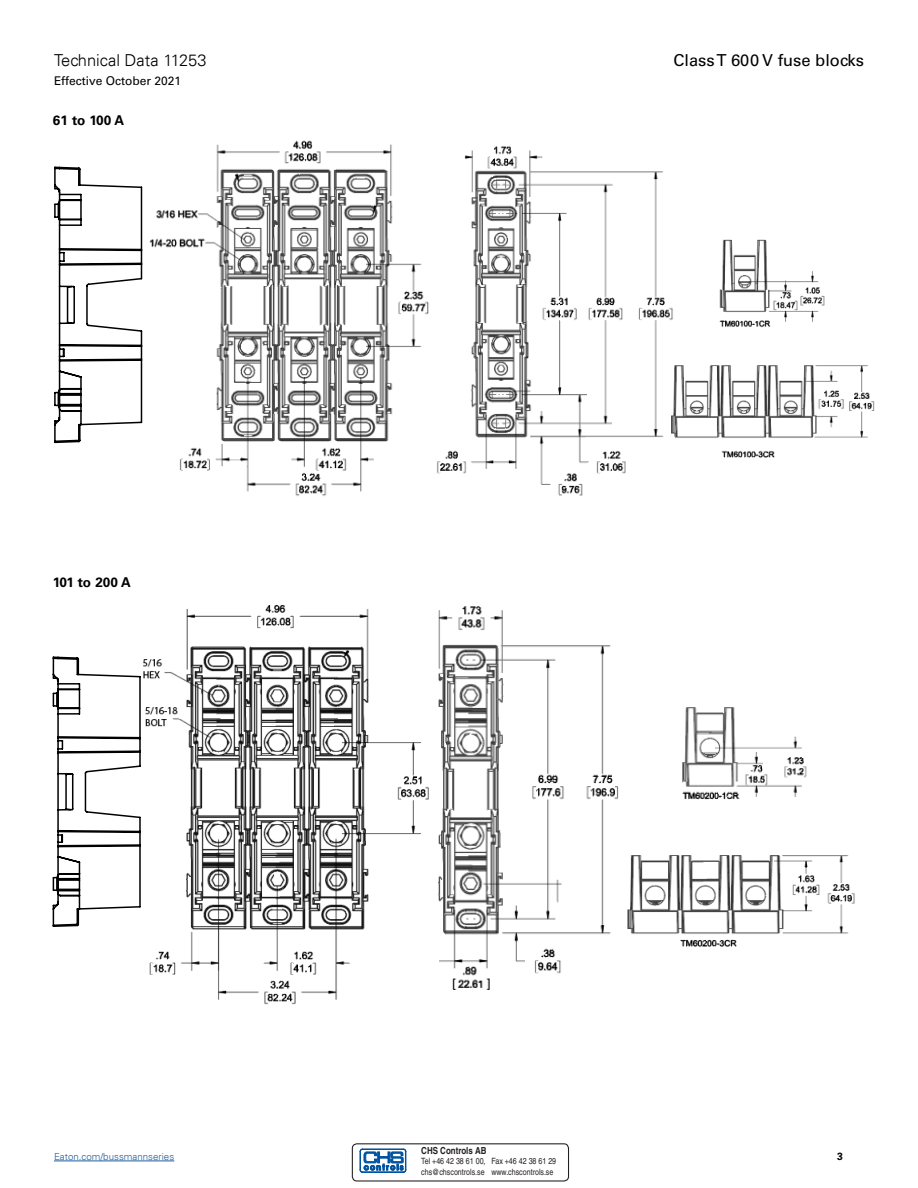
<style>
.page{position:relative;width:918px;height:1188px;background:#fff}
.page>*{position:absolute;margin:0;border:0;box-sizing:border-box;transform-origin:0 0}
.t1{font:16.5px "Univers LT Std";color:#000}
.t2{font:300 16.5px "Univers LT";color:#000}
.t3{font:700 13.5px "Univers LT Std";letter-spacing:-.02em;color:#000}
.t4{font:12px "Univers LT Std";color:#000}
.t5{font:700 10.5px "Univers LT Std";color:#000}
.t6{font:300 9.75px "Univers LT";color:#215e9e}
.t7{font:700 condensed 9.75px "Helvetica";color:#231f20}
.t8{font:condensed 8.7px/10.4px "Helvetica";color:#231f20}
</style>
<div class="page">
<hr style="left:54px;top:1161px;width:120px;height:1px;background:#215e9e">
<img style="left:437px;top:145px;width:236px;height:351px">
<svg style="left:54px;top:166px;width:89px;height:278px"></svg>
<img style="left:149px;top:140px;width:280px;height:356px">
<img style="left:667px;top:359px;width:208px;height:102px">
<img style="left:719px;top:239px;width:106px;height:89px">
<img style="left:438px;top:606px;width:181px;height:384px">
<img style="left:627px;top:855px;width:228px;height:92px">
<img style="left:682px;top:707px;width:125px;height:93px">
<img style="left:143px;top:605px;width:286px;height:400px">
<svg style="left:52px;top:656px;width:89px;height:271px"></svg>
<svg style="left:351px;top:1143px;width:219px;height:38px"></svg>
<h1 class="t2" style="left:54px;top:50px;width:154px">Technical Data 11253</h1>
<h3 class="t4" style="left:54px;top:74px;width:129px">Effective October 2021</h3>
<h2 class="t3" style="left:53px;top:112px;width:73px">61 to 100 A</h2>
<h2 class="t3" style="left:53px;top:574px;width:80px">101 to 200 A</h2>
<h1 class="t1" style="left:673px;top:50px;width:192px">Class T 600 V fuse blocks</h1>
<p class="t7" style="left:421px;top:1144px;width:67px">CHS Controls AB</p>
<p class="t8" style="left:421px;top:1156px;width:136px">Tel +46 42 38 61 00, Fax +46 42 38 61 29 chs@chscontrols.se www.chscontrols.se</p>
<p class="t6" style="left:54px;top:1151px;width:122px">Eaton.com/bussmannseries</p>
<p class="t5" style="left:837px;top:1150px;width:7px">3</p>
</div>
